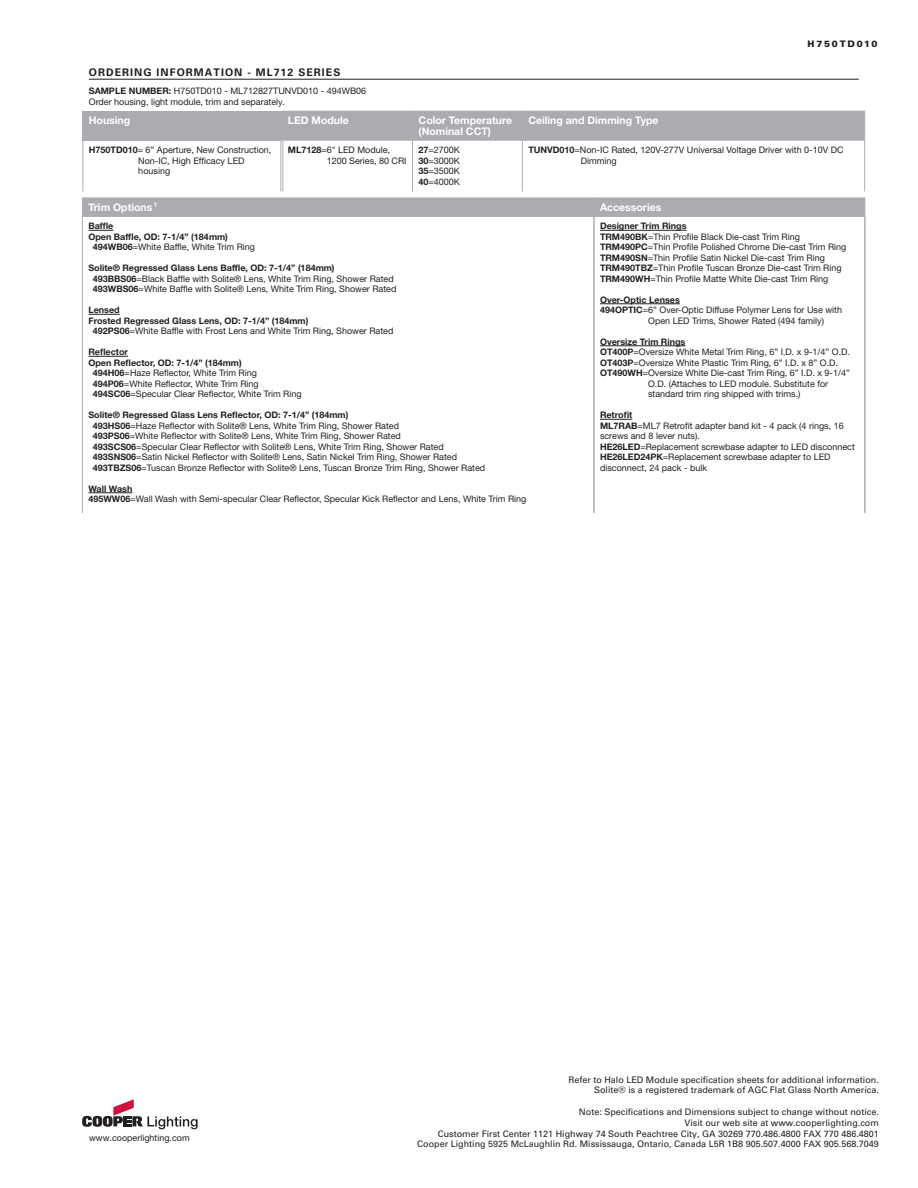
<style>
.page{position:relative;width:918px;height:1188px;background:#fff}
.page>*{position:absolute;margin:0;border:0;box-sizing:border-box;transform-origin:0 0}
.t1{font:700 10.5px/10.5px "Helvetica Neue LT Std";color:#fff}
.t2{font:700 10.5px "Univers LT Std";letter-spacing:.1em;color:#231f20}
.t3{font:9px/10.5px "Helvetica Neue LT Std";color:#231f20}
.t4{font:9px/10.8px "Univers LT Std";color:#231f20;text-align:right}
.t5{font:700 9px "Helvetica Neue LT Std";color:#231f20}
.t6{font:900 9px "Univers LT Std";letter-spacing:.2em;color:#231f20}
.s1{font-weight:700}
</style>
<div class="page">
<div style="left:83px;top:111px;width:199px;height:30px;background:#acabb0"></div>
<div style="left:283px;top:111px;width:581px;height:30px;background:#acabb0"></div>
<hr style="left:864px;top:141px;width:1px;height:50px;background:#acadb1">
<hr style="left:522px;top:111px;width:1px;height:30px;background:#acadb1">
<hr style="left:280px;top:141px;width:1px;height:50px;background:#acadb1">
<hr style="left:282px;top:141px;width:1px;height:50px;background:#acadb1">
<hr style="left:82px;top:111px;width:1px;height:30px;background:#acadb1">
<hr style="left:864px;top:111px;width:1px;height:30px;background:#acadb1">
<hr style="left:412px;top:111px;width:1px;height:30px;background:#acadb1">
<hr style="left:282px;top:111px;width:1px;height:30px;background:#acadb1">
<hr style="left:412px;top:141px;width:1px;height:50px;background:#acadb1">
<hr style="left:82px;top:141px;width:1px;height:50px;background:#acadb1">
<hr style="left:522px;top:141px;width:1px;height:50px;background:#acadb1">
<hr style="left:89px;top:79px;width:770px;height:1px;background:#231f20">
<hr style="left:82px;top:217px;width:1px;height:296px;background:#acadb1">
<hr style="left:593px;top:217px;width:2px;height:296px;background:#acadb1">
<hr style="left:864px;top:217px;width:2px;height:296px;background:#acadb1">
<div style="left:82px;top:197px;width:783px;height:20px;background:#acabb0"></div>
<svg style="left:88px;top:230px;width:25px;height:1px"></svg>
<hr style="left:88px;top:314px;width:32px;height:1px;background:#231f20">
<hr style="left:88px;top:356px;width:40px;height:1px;background:#231f20">
<hr style="left:88px;top:493px;width:44px;height:1px;background:#231f20">
<hr style="left:600px;top:230px;width:87px;height:1px;background:#231f20">
<hr style="left:600px;top:304px;width:80px;height:1px;background:#231f20">
<hr style="left:600px;top:346px;width:85px;height:1px;background:#231f20">
<hr style="left:600px;top:419px;width:32px;height:1px;background:#231f20">
<svg style="left:82px;top:1099px;width:116px;height:30px"></svg>
<p class="t6" style="left:808px;top:38px;width:71px">H750TD010</p>
<p class="t2" style="left:89px;top:66px;width:253px">ORDERING INFORMATION - ML712 SERIES</p>
<p class="t3" style="left:89px;top:86px;width:279px"><span class="s1">SAMPLE NUMBER:</span> H750TD010 - ML712827TUNVD010 - 494WB06<br>Order housing, light module, trim and separately.</p>
<p class="t1" style="left:89px;top:115px;width:43px">Housing</p>
<p class="t1" style="left:288px;top:115px;width:63px">LED Module</p>
<p class="t1" style="left:419px;top:115px;width:95px">Color Temperature (Nominal CCT)</p>
<p class="t1" style="left:528px;top:115px;width:132px">Ceiling and Dimming Type</p>
<p class="t3" style="left:138px;top:145px;width:135px;text-indent:-50px"><span class="s1">H750TD010</span>= 6” Aperture, New Construction,<br>Non-IC, High Efficacy LED housing</p>
<p class="t3" style="left:327px;top:145px;width:81px;text-indent:-39px"><span class="s1">ML7128</span>=6" LED Module,<br>1200 Series, 80 CRI</p>
<p class="t3" style="left:419px;top:145px;width:43px;text-align:justify"><span class="s1">27</span>=2700K <span class="s1">30</span>=3000K <span class="s1">35</span>=3500K <span class="s1">40</span>=4000K</p>
<p class="t3" style="left:581px;top:145px;width:264px;text-indent:-52px"><span class="s1">TUNVD010</span>=Non-IC Rated, 120V-277V Universal Voltage Driver with 0-10V DC<br>Dimming</p>
<p class="t1" style="left:88px;top:202px;width:70px">Trim Options <sup>1</sup></p>
<p class="t1" style="left:600px;top:202px;width:63px">Accessories</p>
<p class="t5" style="left:88px;top:221px;width:27px">Baffle</p>
<p class="t5" style="left:88px;top:231px;width:141px">Open Baffle, OD: 7-1/4” (184mm)</p>
<p class="t3" style="left:93px;top:242px;width:164px"><span class="s1">494WB06</span>=White Baffle, White Trim Ring</p>
<p class="t3" style="left:93px;top:263px;width:305px;text-indent:-4px"><span class="s1">Solite® Regressed Glass Lens Baffle, OD: 7-1/4” (184mm)<br>493BBS06</span>=Black Baffle with Solite® Lens, White Trim Ring, Shower Rated<br><span class="s1">493WBS06</span>=White Baffle with Solite® Lens, White Trim Ring, Shower Rated</p>
<p class="t5" style="left:88px;top:305px;width:33px">Lensed</p>
<p class="t5" style="left:88px;top:315px;width:222px">Frosted Regressed Glass Lens, OD: 7-1/4” (184mm)</p>
<p class="t3" style="left:93px;top:326px;width:302px"><span class="s1">492PS06</span>=White Baffle with Frost Lens and White Trim Ring, Shower Rated</p>
<p class="t5" style="left:88px;top:347px;width:41px">Reflector</p>
<p class="t5" style="left:88px;top:357px;width:155px">Open Reflector, OD: 7-1/4” (184mm)</p>
<p class="t3" style="left:93px;top:368px;width:165px"><span class="s1">494H06</span>=Haze Reflector, White Trim Ring</p>
<p class="t3" style="left:93px;top:378px;width:167px"><span class="s1">494P06</span>=White Reflector, White Trim Ring</p>
<p class="t3" style="left:93px;top:389px;width:210px"><span class="s1">494SC06</span>=Specular Clear Reflector, White Trim Ring</p>
<p class="t3" style="left:93px;top:410px;width:394px;text-indent:-4px"><span class="s1">Solite® Regressed Glass Lens Reflector, OD: 7-1/4” (184mm)<br>493HS06</span>=Haze Reflector with Solite® Lens, White Trim Ring, Shower Rated<br><span class="s1">493PS06</span>=White Reflector with Solite® Lens, White Trim Ring, Shower Rated <span class="s1">493SCS06</span>=Specular Clear Reflector with Solite® Lens, White Trim Ring, Shower Rated <span class="s1">493SNS06</span>=Satin Nickel Reflector with Solite® Lens, Satin Nickel Trim Ring, Shower Rated <span class="s1">493TBZS06</span>=Tuscan Bronze Reflector with Solite® Lens, Tuscan Bronze Trim Ring, Shower Rated</p>
<p class="t3" style="left:88px;top:483px;width:439px"><span class="s1">Wall Wash<br>495WW06</span>=Wall Wash with Semi-specular Clear Reflector, Specular Kick Reflector and Lens, White Trim Ring</p>
<p class="t3" style="left:600px;top:221px;width:248px"><span class="s1">Designer Trim Rings<br>TRM490BK</span>=Thin Profile Black Die-cast Trim Ring <span class="s1">TRM490PC</span>=Thin Profile Polished Chrome Die-cast Trim Ring <span class="s1">TRM490SN</span>=Thin Profile Satin Nickel Die-cast Trim Ring <span class="s1">TRM490TBZ</span>=Thin Profile Tuscan Bronze Die-cast Trim Ring <span class="s1">TRM490WH</span>=Thin Profile Matte White Die-cast Trim Ring</p>
<p class="t5" style="left:600px;top:294px;width:81px">Over-Optic Lenses</p>
<p class="t3" style="left:600px;top:305px;width:244px"><span class="s1">494OPTIC</span>=6” Over-Optic Diffuse Polymer Lens for Use with</p>
<p class="t3" style="left:648px;top:315px;width:177px">Open LED Trims, Shower Rated (494 family)</p>
<p class="t5" style="left:600px;top:336px;width:87px">Oversize Trim Rings</p>
<p class="t3" style="left:600px;top:347px;width:252px"><span class="s1">OT400P</span>=Oversize White Metal Trim Ring, 6” I.D. x 9-1/4” O.D.</p>
<p class="t3" style="left:600px;top:357px;width:240px"><span class="s1">OT403P</span>=Oversize White Plastic Trim Ring, 6” I.D. x 8” O.D.</p>
<p class="t3" style="left:600px;top:368px;width:251px"><span class="s1">OT490WH</span>=Oversize White Die-cast Trim Ring, 6” I.D. x 9-1/4”</p>
<p class="t3" style="left:648px;top:378px;width:182px">O.D. (Attaches to LED module. Substitute for</p>
<p class="t3" style="left:648px;top:389px;width:154px">standard trim ring shipped with trims.)</p>
<p class="t3" style="left:600px;top:410px;width:256px"><span class="s1">Retrofit<br>ML7RAB</span>=ML7 Retrofit adapter band kit - 4 pack (4 rings, 16 screws and 8 lever nuts).<br><span class="s1">HE26LED</span>=Replacement screwbase adapter to LED disconnect <span class="s1">HE26LED24PK</span>=Replacement screwbase adapter to LED disconnect, 24 pack - bulk</p>
<p class="t3" style="left:89px;top:1133px;width:102px">www.cooperlighting.com</p>
<p class="t4" style="left:568px;top:1074px;width:312px">Refer to Halo LED Module specification sheets for additional information.<br>Solite® is a registered trademark of AGC Flat Glass North America.</p>
<p class="t4" style="left:417px;top:1107px;width:463px">Note: Specifications and Dimensions subject to change without notice.<br>Visit our web site at www.cooperlighting.com<br>Customer First Center 1121 Highway 74 South Peachtree City, GA 30269 770.486.4800 FAX 770 486.4801<br>Cooper Lighting 5925 McLaughlin Rd. Mississauga, Ontario, Canada L5R 1B8 905.507.4000 FAX 905.568.7049</p>
</div>
